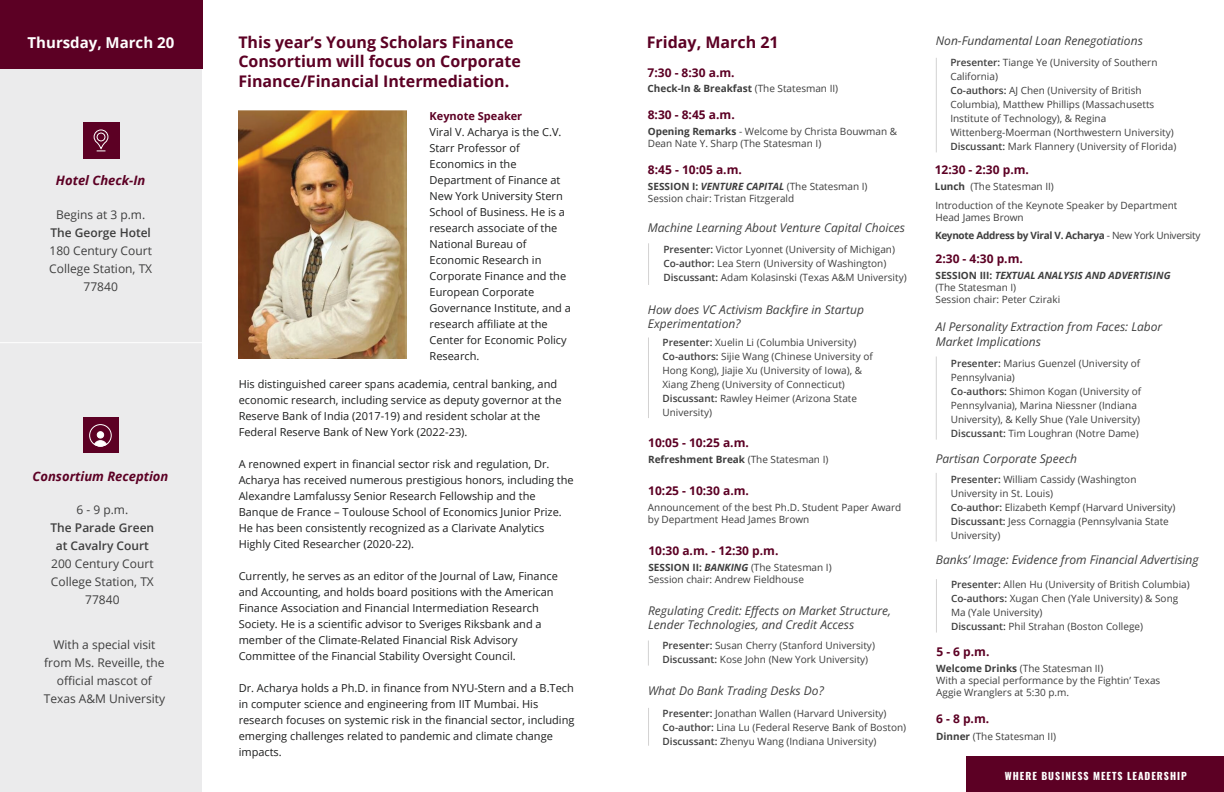
<style>
.page{position:relative;width:1224px;height:792px;background:#fff}
.page>*{position:absolute;margin:0;border:0;box-sizing:border-box;transform-origin:0 0}
.t1{font:700 16px/19.2px "Open Sans";color:#5c0024}
.t2{font:700 15px "Open Sans";color:#fff}
.t3{font:italic 700 13px "Open Sans";color:#5c0024}
.t4{font:italic 12px/14px "Open Sans";color:#3e3e3e}
.t5{font:12px/18px "Open Sans";color:#3e3e3e;text-align:center}
.t6{font:700 12px "Open Sans";color:#5c0024}
.t7{font:600 12px/18px "Open Sans";color:#3e3e3e;text-align:center}
.t8{font:11px/16px "Open Sans";color:#1d1e1e}
.t9{font:700 11px "Open Sans";color:#5c0024}
.t10{font:10px/14px "Open Sans";color:#3e3e3e}
.t11{font:700 10px "Open Sans";color:#3e3e3e}
.t12{font:700 10px "Open Sans";letter-spacing:-.03em;color:#3e3e3e}
.t13{font:10px "Oswald";letter-spacing:.1em;color:#fff}
.s1{font-weight:400}
.s2{font-weight:700}
.s3{font-weight:700;font-style:italic}
.s4{font-weight:600}
</style>
<div class="page">
<div style="left:966px;top:756px;width:258px;height:36px;background:#5c0024"></div>
<hr style="left:648px;top:338px;width:1px;height:80px;background:#d3d2d2">
<svg style="left:648px;top:641px;width:1px;height:25px"></svg>
<hr style="left:936px;top:357px;width:1px;height:83px;background:#d3d2d2">
<hr style="left:936px;top:473px;width:1px;height:69px;background:#d3d2d2">
<hr style="left:936px;top:579px;width:1px;height:54px;background:#d3d2d2">
<div style="left:0;top:0;width:202px;height:792px;background:#ebebec"></div>
<div style="left:0;top:0;width:202px;height:68px;background:#5c0024"></div>
<hr style="left:648px;top:708px;width:1px;height:38px;background:#d3d2d2">
<hr style="left:936px;top:58px;width:1px;height:94px;background:#d3d2d2">
<hr style="left:648px;top:243px;width:1px;height:42px;background:#d3d2d2">
<div style="left:83px;top:122px;width:37px;height:36px;background:#5c0024"></div>
<svg style="left:93px;top:129px;width:16px;height:30px"></svg>
<div style="left:83px;top:417px;width:36px;height:36px;background:#5c0024"></div>
<svg style="left:89px;top:424px;width:23px;height:23px"></svg>
<div style="left:97px;top:432px;width:7px;height:6px;background:#fff;border-radius:50%"></div>
<div style="left:97px;top:431px;width:7px;height:7px;border:1px solid #fff;border-radius:50%"></div>
<hr style="left:0;top:342px;width:212px;height:1px;background:#fff">
<img style="left:238px;top:111px;width:169px;height:247px">
<h2 class="t2" style="left:28px;top:32px;width:148px">Thursday, March 20</h2>
<h1 class="t1" style="left:238px;top:32px;width:284px">This year’s Young Scholars Finance<br>Consortium will focus on Corporate<br>Finance/Financial Intermediation.</h1>
<h3 class="t3" style="left:56px;top:171px;width:91px">Hotel Check-In</h3>
<p class="t5" style="left:56px;top:205px;width:91px">Begins at 3 p.m.</p>
<p class="t7" style="left:50px;top:223px;width:102px">The George Hotel</p>
<p class="t5" style="left:49px;top:241px;width:105px">180 Century Court<br>College Station, TX<br>77840</p>
<h3 class="t3" style="left:33px;top:468px;width:137px">Consortium Reception</h3>
<p class="t5" style="left:76px;top:500px;width:53px">6 - 9 p.m.</p>
<p class="t7" style="left:51px;top:518px;width:105px">The Parade Green at Cavalry Court</p>
<p class="t5" style="left:51px;top:554px;width:105px">200 Century Court<br>College Station, TX<br>77840</p>
<p class="t5" style="left:44px;top:635px;width:123px">With a special visit from Ms. Reveille, the official mascot of<br>Texas A&amp;M University</p>
<p class="t9" style="left:430px;top:108px;width:94px">Keynote Speaker</p>
<p class="t8" style="left:430px;top:123px;width:143px">Viral V. Acharya is the C.V.<br>Starr Professor of<br>Economics in the<br>Department of Finance at<br>New York University Stern<br>School of Business. He is a research associate of the<br>National Bureau of<br>Economic Research in<br>Corporate Finance and the<br>European Corporate<br>Governance Institute, and a research affiliate at the<br>Center for Economic Policy<br>Research.</p>
<p class="t8" style="left:239px;top:376px;width:324px">His distinguished career spans academia, central banking, and economic research, including service as deputy governor at the Reserve Bank of India (2017-19) and resident scholar at the Federal Reserve Bank of New York (2022-23).</p>
<p class="t8" style="left:239px;top:456px;width:337px">A renowned expert in financial sector risk and regulation, Dr.<br>Acharya has received numerous prestigious honors, including the Alexandre Lamfalussy Senior Research Fellowship and the Banque de France – Toulouse School of Economics Junior Prize.<br>He has been consistently recognized as a Clarivate Analytics Highly Cited Researcher (2020-22).</p>
<p class="t8" style="left:239px;top:568px;width:321px">Currently, he serves as an editor of the Journal of Law, Finance and Accounting, and holds board positions with the American Finance Association and Financial Intermediation Research Society. He is a scientific advisor to Sveriges Riksbank and a member of the Climate-Related Financial Risk Advisory Committee of the Financial Stability Oversight Council.</p>
<p class="t8" style="left:239px;top:680px;width:337px">Dr. Acharya holds a Ph.D. in finance from NYU-Stern and a B.Tech in computer science and engineering from IIT Mumbai. His research focuses on systemic risk in the financial sector, including emerging challenges related to pandemic and climate change impacts.</p>
<h1 class="t1" style="left:647px;top:32px;width:133px">Friday, March 21</h1>
<p class="t6" style="left:648px;top:64px;width:89px">7:30 - 8:30 a.m.</p>
<p class="t11" style="left:648px;top:82px;width:192px">Check-In &amp; Breakfast <span class="s1">(The Statesman II)</span></p>
<p class="t6" style="left:648px;top:106px;width:89px">8:30 - 8:45 a.m.</p>
<p class="t10" style="left:648px;top:125px;width:251px;line-height:12px"><span class="s2">Opening Remarks</span> - Welcome by Christa Bouwman &amp;<br>Dean Nate Y. Sharp (The Statesman I)</p>
<p class="t6" style="left:648px;top:161px;width:95px">8:45 - 10:05 a.m.</p>
<p class="t10" style="left:648px;top:180px;width:221px;line-height:12px"><span class="s2">SESSION I:</span> <span class="s3">VENTURE CAPITAL</span> (The Statesman I)<br>Session chair: Tristan Fitzgerald</p>
<p class="t4" style="left:648px;top:220px;width:259px">Machine Learning About Venture Capital Choices</p>
<p class="t10" style="left:663px;top:242px;width:245px"><span class="s4">Presenter:</span> Victor Lyonnet (University of Michigan)<br><span class="s4">Co-author:</span> Lea Stern (University of Washington)<br><span class="s4">Discussant:</span> Adam Kolasinski (Texas A&amp;M University)</p>
<p class="t4" style="left:648px;top:302px;width:218px">How does VC Activism Backfire in Startup<br>Experimentation?</p>
<p class="t10" style="left:663px;top:335px;width:212px"><span class="s4">Presenter:</span> Xuelin Li (Columbia University)<br><span class="s4">Co-authors:</span> Sijie Wang (Chinese University of Hong Kong), Jiajie Xu (University of Iowa), &amp; Xiang Zheng (University of Connecticut)<br><span class="s4">Discussant:</span> Rawley Heimer (Arizona State University)</p>
<p class="t6" style="left:648px;top:435px;width:102px">10:05 - 10:25 a.m.</p>
<p class="t11" style="left:648px;top:452px;width:182px">Refreshment Break <span class="s1">(The Statesman I)</span></p>
<p class="t6" style="left:648px;top:482px;width:102px">10:25 - 10:30 a.m.</p>
<p class="t10" style="left:648px;top:501px;width:255px;line-height:12px">Announcement of the best Ph.D. Student Paper Award by Department Head James Brown</p>
<p class="t6" style="left:648px;top:543px;width:132px">10:30 a.m. - 12:30 p.m.</p>
<p class="t10" style="left:648px;top:561px;width:185px;line-height:12px"><span class="s2">SESSION II:</span> <span class="s3">BANKING</span> (The Statesman I)<br>Session chair: Andrew Fieldhouse</p>
<p class="t4" style="left:648px;top:604px;width:245px">Regulating Credit: Effects on Market Structure,<br>Lender Technologies, and Credit Access</p>
<p class="t10" style="left:662px;top:638px;width:214px"><span class="s4">Presenter:</span> Susan Cherry (Stanford University)<br><span class="s4">Discussant:</span> Kose John (New York University)</p>
<p class="t4" style="left:648px;top:683px;width:177px">What Do Bank Trading Desks Do?</p>
<p class="t10" style="left:663px;top:706px;width:245px"><span class="s4">Presenter:</span> Jonathan Wallen (Harvard University)<br><span class="s4">Co-author:</span> Lina Lu (Federal Reserve Bank of Boston)<br><span class="s4">Discussant:</span> Zhenyu Wang (Indiana University)</p>
<p class="t4" style="left:936px;top:33px;width:208px">Non-Fundamental Loan Renegotiations</p>
<p class="t10" style="left:950px;top:56px;width:227px"><span class="s4">Presenter:</span> Tiange Ye (University of Southern California)<br><span class="s4">Co-authors:</span> AJ Chen (University of British Columbia), Matthew Phillips (Massachusetts Institute of Technology), &amp; Regina Wittenberg-Moerman (Northwestern University)<br><span class="s4">Discussant:</span> Mark Flannery (University of Florida)</p>
<p class="t6" style="left:935px;top:161px;width:96px">12:30 - 2:30 p.m.</p>
<p class="t10" style="left:935px;top:179px;width:121px"><span class="s2">Lunch</span> (The Statesman II)</p>
<p class="t10" style="left:935px;top:199px;width:243px;line-height:12px">Introduction of the Keynote Speaker by Department<br>Head James Brown</p>
<p class="t12" style="left:935px;top:228px;width:267px">Keynote Address by Viral V. Acharya <span class="s1">- New York University</span></p>
<p class="t6" style="left:936px;top:251px;width:89px">2:30 - 4:30 p.m.</p>
<p class="t10" style="left:936px;top:269px;width:237px;line-height:12px"><span class="s2">SESSION III:</span> <span class="s3">TEXTUAL ANALYSIS AND ADVERTISING </span>(The Statesman I)<br>Session chair: Peter Cziraki</p>
<p class="t4" style="left:936px;top:319px;width:228px;line-height:14.4px">AI Personality Extraction from Faces: Labor<br>Market Implications</p>
<p class="t10" style="left:951px;top:356px;width:192px"><span class="s4">Presenter:</span> Marius Guenzel (University of Pennsylvania)<br><span class="s4">Co-authors:</span> Shimon Kogan (University of Pennsylvania), Marina Niessner (Indiana University), &amp; Kelly Shue (Yale University)<br><span class="s4">Discussant:</span> Tim Loughran (Notre Dame)</p>
<p class="t4" style="left:936px;top:451px;width:143px">Partisan Corporate Speech</p>
<p class="t10" style="left:951px;top:473px;width:226px"><span class="s4">Presenter:</span> William Cassidy (Washington University in St. Louis)<br><span class="s4">Co-author:</span> Elizabeth Kempf (Harvard University)<br><span class="s4">Discussant:</span> Jess Cornaggia (Pennsylvania State University)</p>
<p class="t4" style="left:936px;top:552px;width:264px">Banks’ Image: Evidence from Financial Advertising</p>
<p class="t10" style="left:951px;top:577px;width:240px"><span class="s4">Presenter:</span> Allen Hu (University of British Columbia)<br><span class="s4">Co-authors:</span> Xugan Chen (Yale University) &amp; Song Ma (Yale University)<br><span class="s4">Discussant:</span> Phil Strahan (Boston College)</p>
<p class="t6" style="left:936px;top:643px;width:55px">5 - 6 p.m.</p>
<p class="t10" style="left:936px;top:662px;width:226px;line-height:12px"><span class="s2">Welcome Drinks</span> (The Statesman II)<br>With a special performance by the Fightin’ Texas<br>Aggie Wranglers at 5:30 p.m.</p>
<p class="t6" style="left:936px;top:710px;width:55px">6 - 8 p.m.</p>
<p class="t10" style="left:936px;top:729px;width:122px"><span class="s2">Dinner</span> (The Statesman II)</p>
<p class="t13" style="left:1005px;top:767px;width:184px">WHERE BUSINESS MEETS LEADERSHIP</p>
</div>
